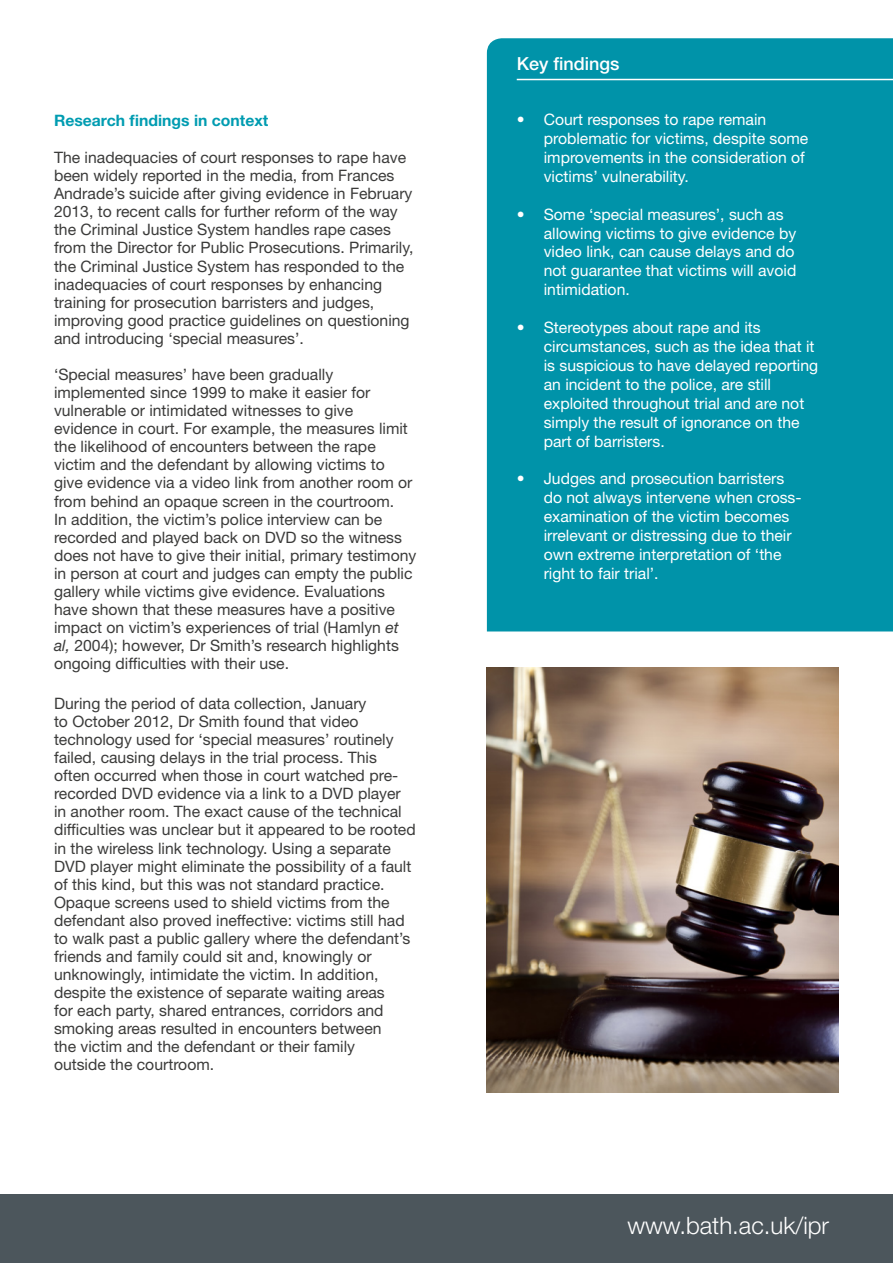
<style>
.page{position:relative;width:893px;height:1263px;background:#fff}
.page>*{position:absolute;margin:0;border:0;box-sizing:border-box;transform-origin:0 0}
.t1{font:300 24px "Helvetica Neue LT Std";color:#fff}
.t2{font:500 18px "Helvetica Neue LT Std";color:#fff}
.Pa2{font:15.75px/18px "Helvetica Neue LT Std";color:#3b3b3a}
.t3{font:15.75px/18.9px "Helvetica Neue LT Std";color:#fff}
.t4{font:700 15.75px "Helvetica Neue LT Std";color:#009cb1}
.s1{font-style:italic}
</style>
<div class="page">
<div style="left:487px;top:38px;width:406px;height:593px;background:#0093a9"></div>
<div style="left:0;top:1195px;width:893px;height:68px;background:#4c565c"></div>
<hr style="left:517px;top:79px;width:376px;height:1px;background:#fff">
<img style="left:487px;top:668px;width:352px;height:425px">
<p class="t4" style="left:54px;top:111px;width:216px">Research findings in context</p>
<p class="Pa2" style="left:54px;top:148px;width:361px">The inadequacies of court responses to rape have been widely reported in the media, from Frances Andrade’s suicide after giving evidence in February 2013, to recent calls for further reform of the way the Criminal Justice System handles rape cases from the Director for Public Prosecutions. Primarily, the Criminal Justice System has responded to the inadequacies of court responses by enhancing training for prosecution barristers and judges, improving good practice guidelines on questioning and introducing ‘special measures’.</p>
<p class="Pa2" style="left:54px;top:365px;width:364px">‘Special measures’ have been gradually implemented since 1999 to make it easier for vulnerable or intimidated witnesses to give evidence in court. For example, the measures limit the likelihood of encounters between the rape victim and the defendant by allowing victims to give evidence via a video link from another room or from behind an opaque screen in the courtroom.<br>In addition, the victim’s police interview can be recorded and played back on DVD so the witness does not have to give their initial, primary testimony in person at court and judges can empty the public gallery while victims give evidence. Evaluations have shown that these measures have a positive impact on victim’s experiences of trial (Hamlyn <span class="s1">et al,</span> 2004); however, Dr Smith’s research highlights ongoing difficulties with their use.</p>
<p class="Pa2" style="left:54px;top:694px;width:363px">During the period of data collection, January<br>to October 2012, Dr Smith found that video technology used for ‘special measures’ routinely failed, causing delays in the trial process. This often occurred when those in court watched pre&shy;recorded DVD evidence via a link to a DVD player in another room. The exact cause of the technical difficulties was unclear but it appeared to be rooted in the wireless link technology. Using a separate DVD player might eliminate the possibility of a fault of this kind, but this was not standard practice.<br>Opaque screens used to shield victims from the defendant also proved ineffective: victims still had to walk past a public gallery where the defendant’s friends and family could sit and, knowingly or unknowingly, intimidate the victim. In addition, despite the existence of separate waiting areas<br>for each party, shared entrances, corridors and smoking areas resulted in encounters between</p>
<p class="Pa2" style="left:54px;top:1037px;width:303px">the victim and the defendant or their family</p>
<p class="Pa2" style="left:54px;top:1055px;width:162px">outside the courtroom.</p>
<p class="t2" style="left:517px;top:53px;width:104px">Key findings</p>
<p class="t3" style="left:544px;top:110px;width:266px;text-indent:-27px">• Court responses to rape remain problematic for victims, despite some improvements in the consideration of victims’ vulnerability.</p>
<p class="t3" style="left:544px;top:204px;width:254px;text-indent:-27px">• Some ‘special measures’, such as allowing victims to give evidence by video link, can cause delays and do not guarantee that victims will avoid intimidation.</p>
<p class="t3" style="left:544px;top:318px;width:276px;text-indent:-27px">• Stereotypes about rape and its circumstances, such as the idea that it is suspicious to have delayed reporting an incident to the police, are still exploited throughout trial and are not simply the result of ignorance on the part of barristers.</p>
<p class="t3" style="left:544px;top:469px;width:259px;text-indent:-27px">• Judges and prosecution barristers do not always intervene when cross&shy;examination of the victim becomes irrelevant or distressing due to their own extreme interpretation of ‘the right to fair trial’.</p>
<p class="t1" style="left:627px;top:1211px;width:203px">www.bath.ac.uk/ipr</p>
</div>
